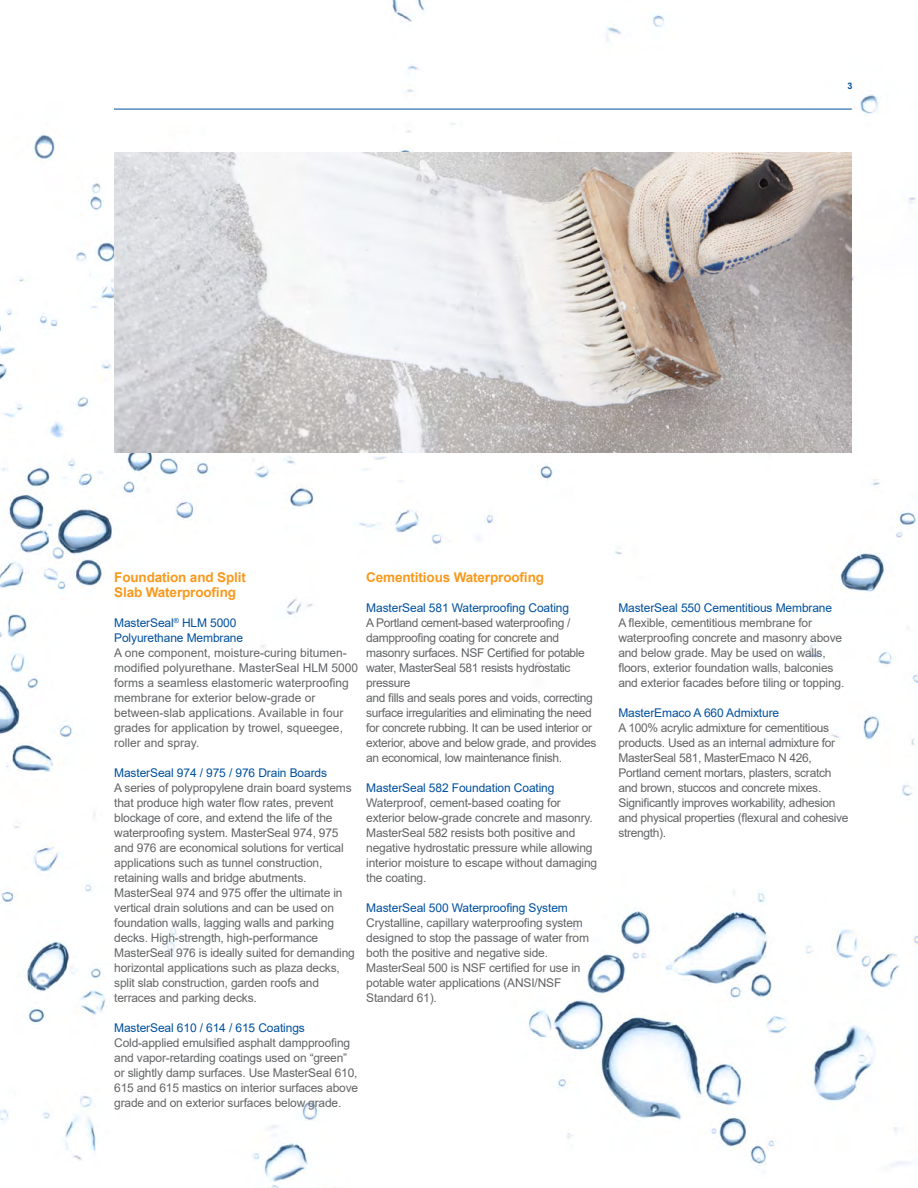
<style>
.page{position:relative;width:918px;height:1188px;background:#fff}
.page>*{position:absolute;margin:0;border:0;box-sizing:border-box;transform-origin:0 0}
.t1{font:700 13.5px/15px "Arial";letter-spacing:-.01em;color:#f8991d}
.t2{font:12px/15px "Arial";letter-spacing:-.015em;color:#636466}
.t3{font:12px/15px "Arial";letter-spacing:-.01em;color:#00509e}
.t4{font:700 9px "Arial";color:#00509e}
</style>
<div class="page">
<img style="left:0;top:0;width:918px;height:1188px">
<img style="left:114px;top:152px;width:738px;height:301px">
<hr style="left:114px;top:109px;width:738px;height:1px;background:#00509e">
<p class="t4" style="left:848px;top:80px;width:7px">3</p>
<p class="t1" style="left:114px;top:570px;width:133px">Foundation and Split<br>Slab Waterproofing</p>
<p class="t3" style="left:114px;top:615px;width:130px">MasterSeal<sup>®</sup> HLM 5000<br>Polyurethane Membrane</p>
<p class="t2" style="left:114px;top:645px;width:246px">A one component, moisture-curing bitumen&shy;modified polyurethane. MasterSeal HLM 5000 forms a seamless elastomeric waterproofing membrane for exterior below-grade or between-slab applications. Available in four grades for application by trowel, squeegee, roller and spray.</p>
<p class="t3" style="left:114px;top:765px;width:214px">MasterSeal 974 / 975 / 976 Drain Boards</p>
<p class="t2" style="left:114px;top:780px;width:242px">A series of polypropylene drain board systems that produce high water flow rates, prevent blockage of core, and extend the life of the waterproofing system. MasterSeal 974, 975 and 976 are economical solutions for vertical applications such as tunnel construction, retaining walls and bridge abutments.<br>MasterSeal 974 and 975 offer the ultimate in vertical drain solutions and can be used on foundation walls, lagging walls and parking decks. High-strength, high-performance MasterSeal 976 is ideally suited for demanding horizontal applications such as plaza decks, split slab construction, garden roofs and terraces and parking decks.</p>
<p class="t3" style="left:114px;top:1020px;width:192px">MasterSeal 610 / 614 / 615 Coatings</p>
<p class="t2" style="left:114px;top:1035px;width:246px">Cold-applied emulsified asphalt dampproofing and vapor-retarding coatings used on “green” or slightly damp surfaces. Use MasterSeal 610, 615 and 615 mastics on interior surfaces above grade and on exterior surfaces below grade.</p>
<p class="t1" style="left:366px;top:570px;width:179px">Cementitious Waterproofing</p>
<p class="t3" style="left:366px;top:600px;width:204px">MasterSeal 581 Waterproofing Coating</p>
<p class="t2" style="left:366px;top:615px;width:232px">A Portland cement-based waterproofing / dampproofing coating for concrete and masonry surfaces. NSF Certified for potable water, MasterSeal 581 resists hydrostatic pressure<br>and fills and seals pores and voids, correcting surface irregularities and eliminating the need for concrete rubbing. It can be used interior or exterior, above and below grade, and provides an economical, low maintenance finish.</p>
<p class="t3" style="left:366px;top:780px;width:190px">MasterSeal 582 Foundation Coating</p>
<p class="t2" style="left:366px;top:795px;width:233px">Waterproof, cement-based coating for exterior below-grade concrete and masonry.<br>MasterSeal 582 resists both positive and negative hydrostatic pressure while allowing interior moisture to escape without damaging the coating.</p>
<p class="t3" style="left:366px;top:900px;width:203px">MasterSeal 500 Waterproofing System</p>
<p class="t2" style="left:366px;top:915px;width:224px">Crystalline, capillary waterproofing system designed to stop the passage of water from both the positive and negative side.<br>MasterSeal 500 is NSF certified for use in potable water applications (ANSI/NSF Standard 61).</p>
<p class="t3" style="left:618px;top:600px;width:215px">MasterSeal 550 Cementitious Membrane</p>
<p class="t2" style="left:618px;top:615px;width:228px">A flexible, cementitious membrane for waterproofing concrete and masonry above and below grade. May be used on walls, floors, exterior foundation walls, balconies and exterior facades before tiling or topping.</p>
<p class="t3" style="left:618px;top:705px;width:162px">MasterEmaco A 660 Admixture</p>
<p class="t2" style="left:618px;top:720px;width:232px">A 100% acrylic admixture for cementitious products. Used as an internal admixture for MasterSeal 581, MasterEmaco N 426, Portland cement mortars, plasters, scratch and brown, stuccos and concrete mixes.<br>Significantly improves workability, adhesion and physical properties (flexural and cohesive strength).</p>
</div>
